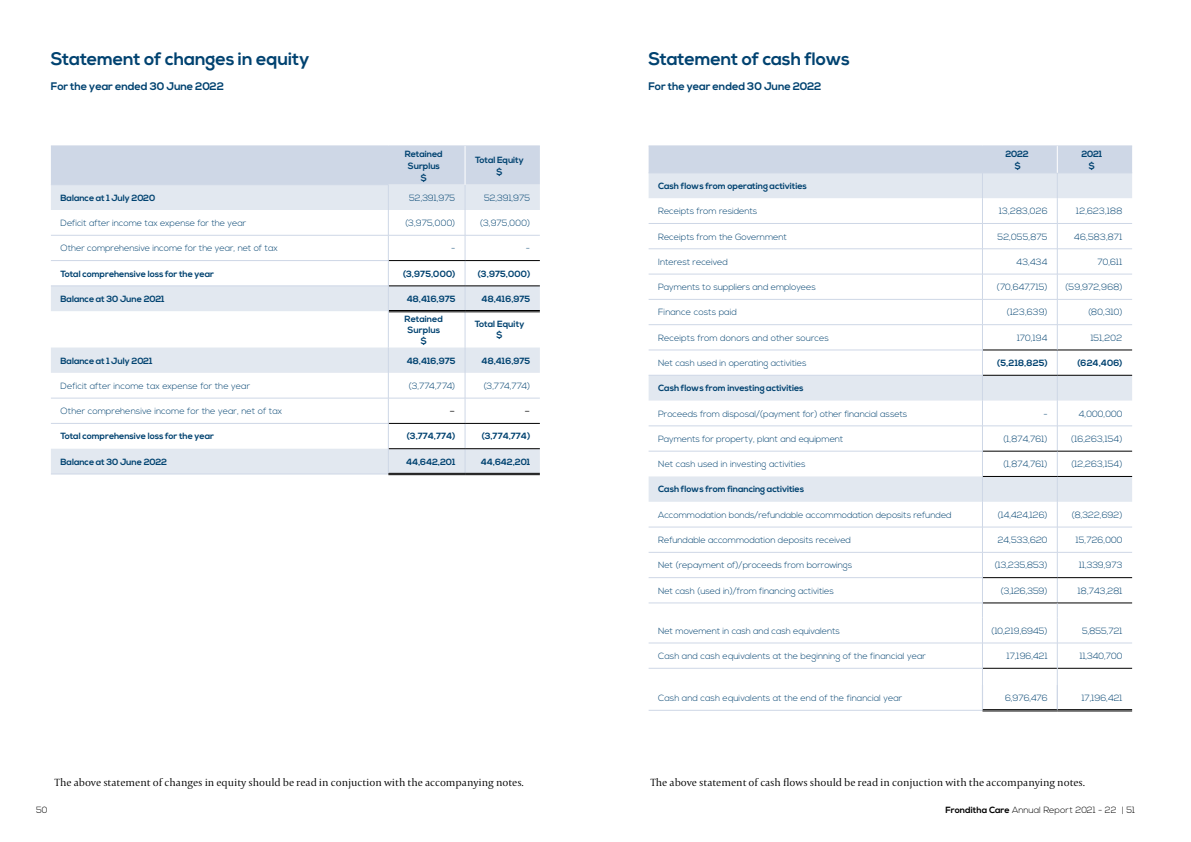
<style>
.page{position:relative;width:1191px;height:842px;background:#fff}
.page>*{position:absolute;margin:0;border:0;box-sizing:border-box;transform-origin:0 0}
.t1{font:700 18px "Nexa";letter-spacing:-.01em;color:#004270}
.t2{font:300 12px "Nexa";color:#000}
.t3{font:300 11px "Capitolium 2";color:#000}
.t4{font:700 11px "Nexa";letter-spacing:-.01em;color:#004270}
.t5{font:300 9px "Nexa";letter-spacing:-.01em;color:#004270}
.t6{font:700 9px/12px "Nexa";letter-spacing:-.01em;color:#004270;text-align:center}
.t7{font:300 9px "Nexa";color:#000}
.s1{font-weight:700}
</style>
<div class="page">
<hr style="left:648px;top:710px;width:334px;height:1px;background:#ced7e6">
<hr style="left:982px;top:709px;width:75px;height:1px;background:#000">
<hr style="left:982px;top:711px;width:75px;height:1px;background:#000">
<hr style="left:1057px;top:709px;width:75px;height:1px;background:#000">
<hr style="left:1057px;top:711px;width:75px;height:1px;background:#000">
<svg style="left:648px;top:146px;width:484px;height:563px"></svg>
<hr style="left:982px;top:527px;width:75px;height:1px;background:#ced7e6">
<hr style="left:1057px;top:527px;width:75px;height:1px;background:#ced7e6">
<hr style="left:982px;top:552px;width:75px;height:1px;background:#ced7e6">
<hr style="left:1057px;top:552px;width:75px;height:1px;background:#ced7e6">
<hr style="left:648px;top:375px;width:334px;height:1px;background:#ced7e6">
<hr style="left:648px;top:527px;width:334px;height:1px;background:#ced7e6">
<svg style="left:51px;top:311px;width:489px;height:163px"></svg>
<hr style="left:465px;top:312px;width:1px;height:35px;background:#ced7e6">
<svg style="left:465px;top:347px;width:1px;height:126px"></svg>
<hr style="left:51px;top:474px;width:337px;height:1px;background:#ced7e6">
<hr style="left:388px;top:311px;width:77px;height:1px;background:#000">
<hr style="left:465px;top:311px;width:75px;height:1px;background:#000">
<hr style="left:388px;top:423px;width:77px;height:1px;background:#000">
<hr style="left:465px;top:423px;width:75px;height:1px;background:#000">
<hr style="left:388px;top:473px;width:77px;height:1px;background:#000">
<hr style="left:388px;top:474px;width:77px;height:1px;background:#000">
<hr style="left:465px;top:473px;width:75px;height:1px;background:#000">
<hr style="left:465px;top:474px;width:75px;height:1px;background:#000">
<hr style="left:388px;top:448px;width:77px;height:1px;background:#000">
<hr style="left:465px;top:448px;width:75px;height:1px;background:#000">
<hr style="left:51px;top:398px;width:337px;height:1px;background:#ced7e6">
<hr style="left:388px;top:398px;width:77px;height:1px;background:#ced7e6">
<hr style="left:465px;top:398px;width:75px;height:1px;background:#ced7e6">
<svg style="left:51px;top:146px;width:489px;height:165px"></svg>
<hr style="left:388px;top:311px;width:1px;height:36px;background:#ced7e6">
<svg style="left:388px;top:347px;width:1px;height:126px"></svg>
<hr style="left:51px;top:423px;width:337px;height:1px;background:#ced7e6">
<hr style="left:51px;top:286px;width:337px;height:1px;background:#ced7e6">
<h1 class="t1" style="left:51px;top:48px;width:260px">Statement of changes in equity</h1>
<p class="t4" style="left:51px;top:80px;width:174px">For the year ended 30 June 2022</p>
<p class="t6" style="left:405px;top:148px;width:39px">Retained<br>Surplus $</p>
<p class="t6" style="left:475px;top:154px;width:50px">Total Equity $</p>
<p class="t6" style="left:61px;top:192px;width:96px">Balance at 1 July 2020</p>
<p class="t5" style="left:409px;top:192px;width:48px">52,391,975</p>
<p class="t5" style="left:484px;top:192px;width:48px">52,391,975</p>
<p class="t5" style="left:61px;top:218px;width:187px">Deficit after income tax expense for the year</p>
<p class="t5" style="left:405px;top:218px;width:52px">(3,975,000)</p>
<p class="t5" style="left:480px;top:218px;width:52px">(3,975,000)</p>
<p class="t5" style="left:61px;top:243px;width:219px">Other comprehensive income for the year, net of tax</p>
<p class="t5" style="left:451px;top:243px;width:6px">-</p>
<p class="t5" style="left:526px;top:243px;width:6px">-</p>
<p class="t6" style="left:61px;top:268px;width:155px">Total comprehensive loss for the year</p>
<p class="t6" style="left:403px;top:268px;width:54px">(3,975,000)</p>
<p class="t6" style="left:478px;top:268px;width:54px">(3,975,000)</p>
<p class="t6" style="left:61px;top:293px;width:105px">Balance at 30 June 2021</p>
<p class="t6" style="left:407px;top:293px;width:50px">48,416,975</p>
<p class="t6" style="left:481px;top:293px;width:50px">48,416,975</p>
<p class="t6" style="left:404px;top:314px;width:40px;line-height:10.8px">Retained<br>Surplus $</p>
<p class="t6" style="left:475px;top:319px;width:51px;line-height:10.8px">Total Equity $</p>
<p class="t6" style="left:61px;top:355px;width:93px">Balance at 1 July 2021</p>
<p class="t6" style="left:407px;top:355px;width:50px">48,416,975</p>
<p class="t6" style="left:481px;top:355px;width:50px">48,416,975</p>
<p class="t5" style="left:61px;top:381px;width:191px">Deficit after income tax expense for the year</p>
<p class="t5" style="left:408px;top:381px;width:48px">(3,774,774)</p>
<p class="t5" style="left:483px;top:381px;width:48px">(3,774,774)</p>
<p class="t5" style="left:61px;top:406px;width:223px">Other comprehensive income for the year, net of tax</p>
<h2 class="t2" style="left:449px;top:404px;width:7px">-</h2>
<h2 class="t2" style="left:524px;top:404px;width:7px">-</h2>
<p class="t6" style="left:61px;top:431px;width:155px">Total comprehensive loss for the year</p>
<p class="t6" style="left:407px;top:431px;width:50px">(3,774,774)</p>
<p class="t6" style="left:481px;top:431px;width:50px">(3,774,774)</p>
<p class="t6" style="left:61px;top:456px;width:108px">Balance at 30 June 2022</p>
<p class="t6" style="left:406px;top:456px;width:51px">44,642,201</p>
<p class="t6" style="left:481px;top:456px;width:51px">44,642,201</p>
<h1 class="t1" style="left:648px;top:48px;width:203px">Statement of cash flows</h1>
<p class="t4" style="left:648px;top:80px;width:174px">For the year ended 30 June 2022</p>
<p class="t6" style="left:1005px;top:148px;width:25px">2022 $</p>
<p class="t6" style="left:1081px;top:148px;width:22px">2021 $</p>
<p class="t6" style="left:658px;top:180px;width:150px">Cash flows from operating activities</p>
<p class="t5" style="left:658px;top:206px;width:101px">Receipts from residents</p>
<p class="t5" style="left:999px;top:206px;width:50px">13,283,026</p>
<p class="t5" style="left:1076px;top:206px;width:48px">12,623,188</p>
<p class="t5" style="left:658px;top:231px;width:130px">Receipts from the Government</p>
<p class="t5" style="left:997px;top:231px;width:52px">52,055,875</p>
<p class="t5" style="left:1074px;top:231px;width:50px">46,583,871</p>
<p class="t5" style="left:658px;top:256px;width:71px">Interest received</p>
<p class="t5" style="left:1016px;top:256px;width:33px">43,434</p>
<p class="t5" style="left:1097px;top:256px;width:26px">70,611</p>
<p class="t5" style="left:658px;top:282px;width:159px">Payments to suppliers and employees</p>
<p class="t5" style="left:996px;top:282px;width:53px">(70,647,715)</p>
<p class="t5" style="left:1065px;top:282px;width:59px">(59,972,968)</p>
<p class="t5" style="left:658px;top:307px;width:80px">Finance costs paid</p>
<p class="t5" style="left:1006px;top:307px;width:43px">(123,639)</p>
<p class="t5" style="left:1088px;top:307px;width:36px">(80,310)</p>
<p class="t5" style="left:658px;top:332px;width:172px">Receipts from donors and other sources</p>
<p class="t5" style="left:1017px;top:332px;width:32px">170,194</p>
<p class="t5" style="left:1090px;top:332px;width:33px">151,202</p>
<p class="t5" style="left:658px;top:358px;width:150px">Net cash used in operating activities</p>
<p class="t6" style="left:997px;top:357px;width:52px">(5,218,825)</p>
<p class="t6" style="left:1077px;top:357px;width:46px">(624,406)</p>
<p class="t6" style="left:658px;top:382px;width:147px">Cash flows from investing activities</p>
<p class="t5" style="left:658px;top:408px;width:251px">Proceeds from disposal/(payment for) other financial assets</p>
<p class="t5" style="left:1078px;top:408px;width:45px">4,000,000</p>
<p class="t5" style="left:658px;top:434px;width:186px">Payments for property, plant and equipment</p>
<p class="t5" style="left:1003px;top:434px;width:46px">(1,874,761)</p>
<p class="t5" style="left:1070px;top:434px;width:53px">(16,263,154)</p>
<p class="t5" style="left:658px;top:459px;width:149px">Net cash used in investing activities</p>
<p class="t5" style="left:1003px;top:459px;width:46px">(1,874,761)</p>
<p class="t5" style="left:1071px;top:459px;width:53px">(12,263,154)</p>
<p class="t6" style="left:658px;top:484px;width:147px">Cash flows from financing activities</p>
<p class="t5" style="left:658px;top:509px;width:295px">Accommodation bonds/refundable accommodation deposits refunded</p>
<p class="t5" style="left:997px;top:509px;width:52px">(14,424,126)</p>
<p class="t5" style="left:1071px;top:509px;width:52px">(8,322,692)</p>
<p class="t5" style="left:658px;top:535px;width:194px">Refundable accommodation deposits received</p>
<p class="t5" style="left:997px;top:535px;width:51px">24,533,620</p>
<p class="t5" style="left:1075px;top:535px;width:48px">15,726,000</p>
<p class="t5" style="left:658px;top:560px;width:195px">Net (repayment of)/proceeds from borrowings</p>
<p class="t5" style="left:994px;top:560px;width:55px">(13,235,853)</p>
<p class="t5" style="left:1079px;top:560px;width:45px">11,339,973</p>
<p class="t5" style="left:658px;top:585px;width:177px">Net cash (used in)/from financing activities</p>
<p class="t5" style="left:1000px;top:585px;width:49px">(3,126,359)</p>
<p class="t5" style="left:1077px;top:585px;width:46px">18,743,281</p>
<p class="t5" style="left:658px;top:625px;width:183px">Net movement in cash and cash equivalents</p>
<p class="t5" style="left:991px;top:625px;width:58px">(10,219,6945)</p>
<p class="t5" style="left:1082px;top:625px;width:42px">5,855,721</p>
<p class="t5" style="left:658px;top:651px;width:269px">Cash and cash equivalents at the beginning of the financial year</p>
<p class="t5" style="left:1006px;top:651px;width:42px">17,196,421</p>
<p class="t5" style="left:1079px;top:651px;width:44px">11,340,700</p>
<p class="t5" style="left:658px;top:693px;width:246px">Cash and cash equivalents at the end of the financial year</p>
<p class="t5" style="left:1005px;top:693px;width:44px">6,976,476</p>
<p class="t5" style="left:1081px;top:693px;width:42px">17,196,421</p>
<p class="t3" style="left:55px;top:775px;width:471px">The above statement of changes in equity should be read in conjuction with the accompanying notes.</p>
<p class="t3" style="left:650px;top:775px;width:436px">The above statement of cash flows should be read in conjuction with the accompanying notes.</p>
<p class="t7" style="left:36px;top:804px;width:13px">50</p>
<p class="t7" style="left:945px;top:804px;width:191px"><span class="s1">Fronditha Care</span> Annual Report 2021 - 22 | 51</p>
</div>
